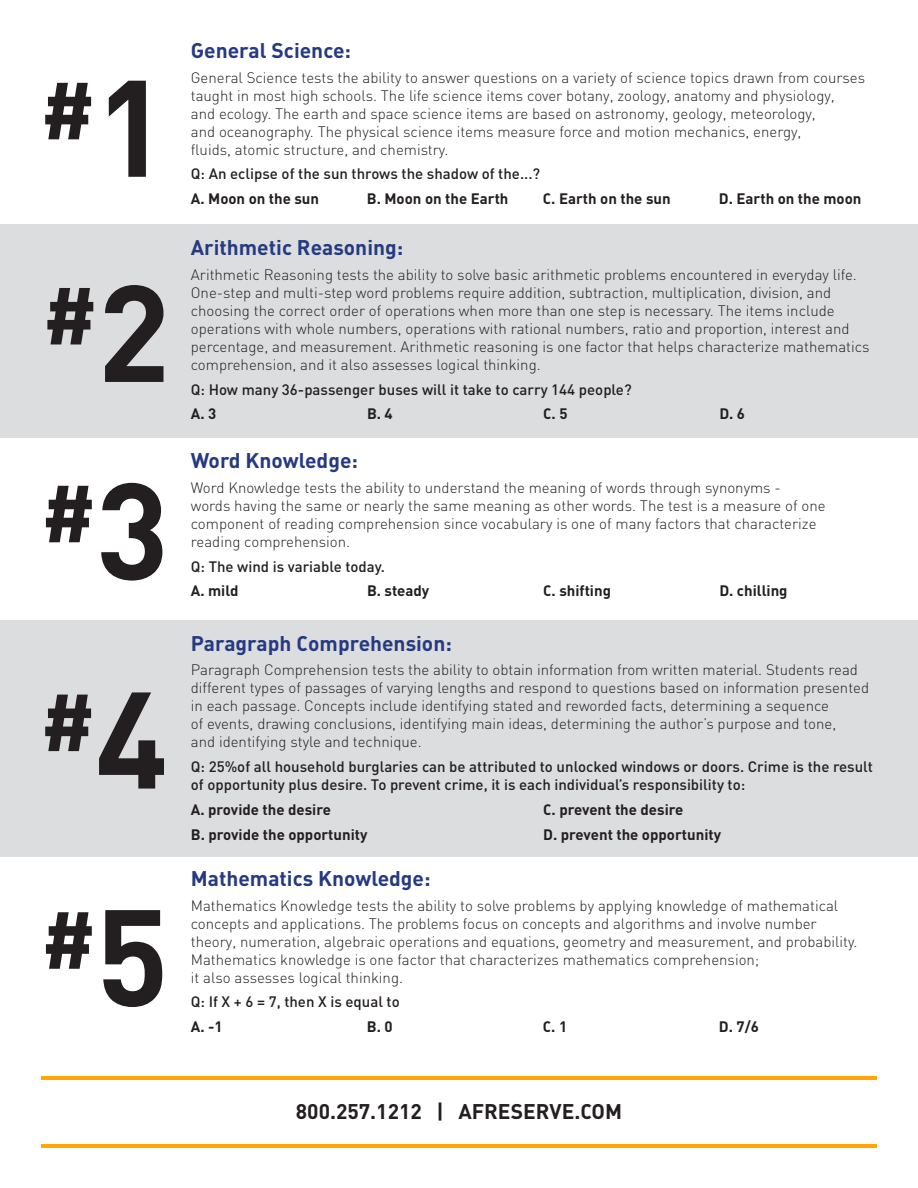
<style>
.page{position:relative;width:918px;height:1188px;background:#fff}
.page>*{position:absolute;margin:0;border:0;box-sizing:border-box;transform-origin:0 0}
.t1{font:700 78.75px "DIN";color:#231f20}
.t2{font:700 21px "DIN";color:#253a80}
.t3{font:700 21px "DIN";color:#231f20}
.t4{font:300 15px/18px "DIN";color:#231f20}
.t5{font:500 15px/18px "DIN";color:#231f20}
.t6{font:700 15px "DIN";color:#231f20}
.s1{font-size:135px}
</style>
<div class="page">
<hr style="left:41px;top:1144px;width:836px;height:4px;background:#ffa700">
<hr style="left:41px;top:1076px;width:836px;height:4px;background:#ffa700">
<div style="left:0;top:224px;width:918px;height:213px;background:#dcdddf"></div>
<div style="left:0;top:620px;width:918px;height:236px;background:#dcdddf"></div>
<p class="t1" style="left:40px;top:59px;width:129px">#<span class="s1">1</span></p>
<p class="t1" style="left:43px;top:265px;width:129px">#<span class="s1">2</span></p>
<p class="t1" style="left:41px;top:462px;width:129px">#<span class="s1">3</span></p>
<p class="t1" style="left:40px;top:671px;width:129px">#<span class="s1">4</span></p>
<p class="t1" style="left:41px;top:889px;width:129px">#<span class="s1">5</span></p>
<p class="t2" style="left:191px;top:37px;width:162px">General Science:</p>
<p class="t4" style="left:191px;top:68px;width:676px">General Science tests the ability to answer questions on a variety of science topics drawn from courses taught in most high schools. The life science items cover botany, zoology, anatomy and physiology,<br>and ecology. The earth and space science items are based on astronomy, geology, meteorology,<br>and oceanography. The physical science items measure force and motion mechanics, energy,<br>fluids, atomic structure, and chemistry.</p>
<p class="t5" style="left:191px;top:165px;width:351px">Q: An eclipse of the sun throws the shadow of the...?</p>
<p class="t6" style="left:191px;top:189px;width:130px">A. Moon on the sun</p>
<p class="t6" style="left:367px;top:189px;width:143px">B. Moon on the Earth</p>
<p class="t6" style="left:543px;top:189px;width:129px">C. Earth on the sun</p>
<p class="t6" style="left:719px;top:189px;width:144px">D. Earth on the moon</p>
<p class="t2" style="left:191px;top:234px;width:214px">Arithmetic Reasoning:</p>
<p class="t4" style="left:191px;top:265px;width:680px">Arithmetic Reasoning tests the ability to solve basic arithmetic problems encountered in everyday life.<br>One-step and multi-step word problems require addition, subtraction, multiplication, division, and choosing the correct order of operations when more than one step is necessary. The items include operations with whole numbers, operations with rational numbers, ratio and proportion, interest and percentage, and measurement. Arithmetic reasoning is one factor that helps characterize mathematics comprehension, and it also assesses logical thinking.</p>
<p class="t5" style="left:191px;top:380px;width:442px">Q: How many 36-passenger buses will it take to carry 144 people?</p>
<p class="t6" style="left:191px;top:404px;width:27px">A. 3</p>
<p class="t6" style="left:367px;top:404px;width:27px">B. 4</p>
<p class="t6" style="left:543px;top:404px;width:26px">C. 5</p>
<p class="t6" style="left:719px;top:404px;width:27px">D. 6</p>
<p class="t2" style="left:191px;top:447px;width:169px">Word Knowledge:</p>
<p class="t4" style="left:191px;top:478px;width:636px">Word Knowledge tests the ability to understand the meaning of words through synonyms -<br>words having the same or nearly the same meaning as other words. The test is a measure of one component of reading comprehension since vocabulary is one of many factors that characterize reading comprehension.</p>
<p class="t5" style="left:191px;top:557px;width:196px">Q: The wind is variable today.</p>
<p class="t6" style="left:191px;top:581px;width:49px">A. mild</p>
<p class="t6" style="left:367px;top:581px;width:64px">B. steady</p>
<p class="t6" style="left:543px;top:581px;width:69px">C. shifting</p>
<p class="t6" style="left:719px;top:581px;width:70px">D. chilling</p>
<p class="t2" style="left:191px;top:629px;width:263px">Paragraph Comprehension:</p>
<p class="t4" style="left:191px;top:661px;width:680px">Paragraph Comprehension tests the ability to obtain information from written material. Students read different types of passages of varying lengths and respond to questions based on information presented in each passage. Concepts include identifying stated and reworded facts, determining a sequence<br>of events, drawing conclusions, identifying main ideas, determining the author’s purpose and tone,<br>and identifying style and technique.</p>
<p class="t5" style="left:191px;top:757px;width:684px">Q: 25%of all household burglaries can be attributed to unlocked windows or doors. Crime is the result of opportunity plus desire. To prevent crime, it is each individual’s responsibility to:</p>
<p class="t6" style="left:191px;top:800px;width:142px">A. provide the desire</p>
<p class="t6" style="left:191px;top:824px;width:178px">B. provide the opportunity</p>
<p class="t6" style="left:543px;top:800px;width:142px">C. prevent the desire</p>
<p class="t6" style="left:543px;top:824px;width:180px">D. prevent the opportunity</p>
<p class="t2" style="left:191px;top:865px;width:241px">Mathematics Knowledge:</p>
<p class="t4" style="left:191px;top:896px;width:668px">Mathematics Knowledge tests the ability to solve problems by applying knowledge of mathematical concepts and applications. The problems focus on concepts and algorithms and involve number theory, numeration, algebraic operations and equations, geometry and measurement, and probability.<br>Mathematics knowledge is one factor that characterizes mathematics comprehension;<br>it also assesses logical thinking.</p>
<p class="t5" style="left:191px;top:992px;width:210px">Q: If X + 6 = 7, then X is equal to</p>
<p class="t6" style="left:191px;top:1017px;width:33px">A. -1</p>
<p class="t6" style="left:367px;top:1017px;width:27px">B. 0</p>
<p class="t6" style="left:543px;top:1017px;width:26px">C. 1</p>
<p class="t6" style="left:719px;top:1017px;width:41px">D. 7/6</p>
<h2 class="t3" style="left:296px;top:1098px;width:328px">800.257.1212 | AFRESERVE.COM</h2>
</div>
